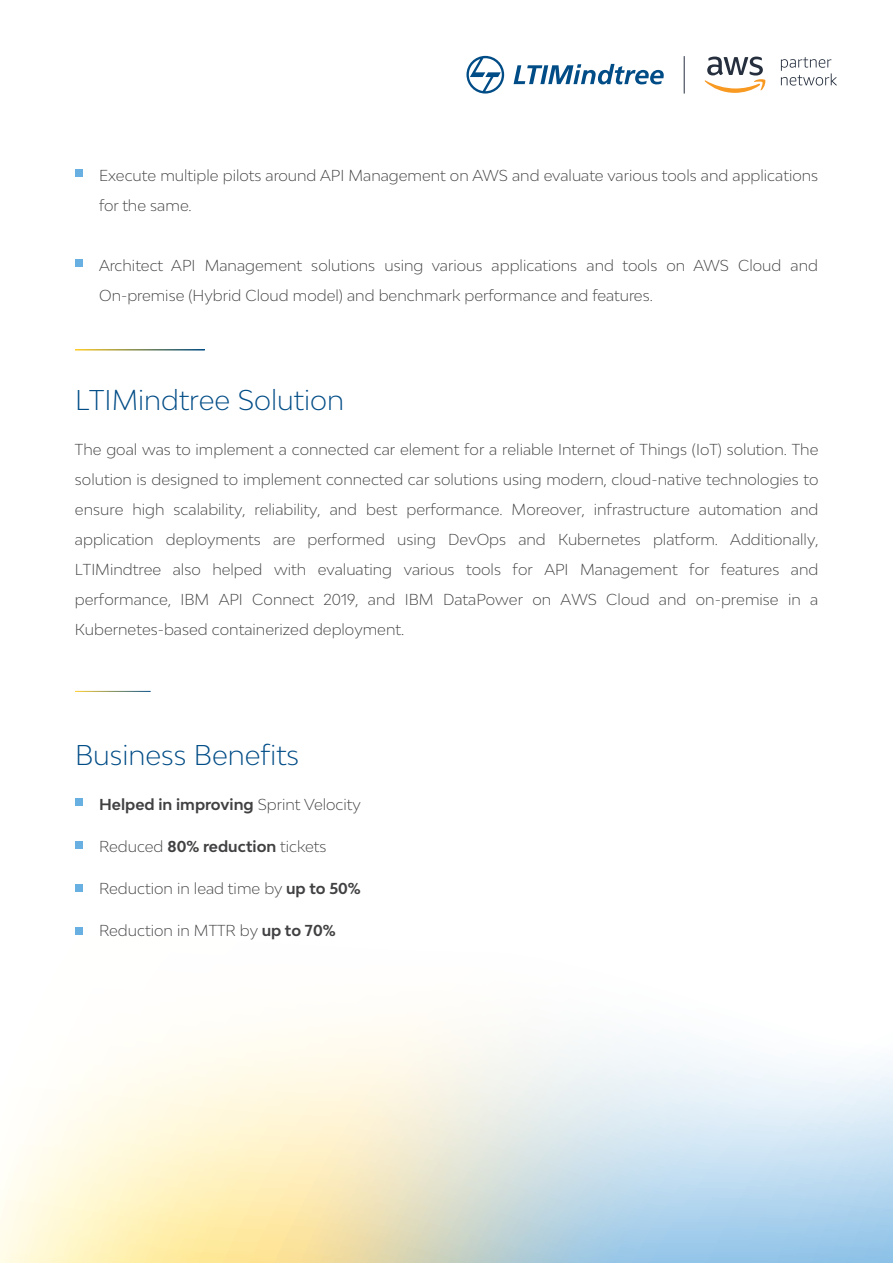
<style>
.page{position:relative;width:893px;height:1263px;background:#fff}
.page>*{position:absolute;margin:0;border:0;box-sizing:border-box;transform-origin:0 0}
.t1{font:300 27px "Bw Modelica";color:#004c86}
.t2{font:300 15px/30px "Bw Modelica";color:#414042}
.t3{font:700 15px "Bw Modelica";color:#414042}
.s1{font-weight:300}
.s2{font-weight:700}
</style>
<div class="page">
<svg style="left:0;top:798px;width:893px;height:465px"></svg>
<svg style="left:704px;top:57px;width:62px;height:36px"></svg>
<svg style="left:781px;top:57px;width:56px;height:29px"></svg>
<svg style="left:466px;top:56px;width:38px;height:38px"></svg>
<svg style="left:514px;top:64px;width:150px;height:20px"></svg>
<hr style="left:684px;top:56px;width:1px;height:38px;background:#252f3e">
<div style="left:75px;top:169px;width:8px;height:8px;background:#68b0e1"></div>
<div style="left:75px;top:259px;width:8px;height:8px;background:#68b0e1"></div>
<div style="left:75px;top:798px;width:7px;height:7px;background:#68b0e1"></div>
<div style="left:75px;top:841px;width:7px;height:7px;background:#68b0e1"></div>
<div style="left:75px;top:884px;width:7px;height:7px;background:#68b0e1"></div>
<div style="left:75px;top:927px;width:7px;height:7px;background:#68b0e1"></div>
<p class="t2" style="left:99px;top:160px;width:721px">Execute multiple pilots around API Management on AWS and evaluate various tools and applications for the same.</p>
<p class="t2" style="left:99px;top:250px;width:720px">Architect API Management solutions using various applications and tools on AWS Cloud and<br>On-premise (Hybrid Cloud model) and benchmark performance and features.</p>
<h1 class="t1" style="left:75px;top:382px;width:271px">LTIMindtree Solution</h1>
<p class="t2" style="left:75px;top:434px;width:745px;text-align:justify">The goal was to implement a connected car element for a reliable Internet of Things (IoT) solution. The solution is designed to implement connected car solutions using modern, cloud-native technologies to ensure high scalability, reliability, and best performance. Moreover, infrastructure automation and application deployments are performed using DevOps and Kubernetes platform. Additionally, LTIMindtree also helped with evaluating various tools for API Management for features and performance, IBM API Connect 2019, and IBM DataPower on AWS Cloud and on-premise in a Kubernetes-based containerized deployment.</p>
<h1 class="t1" style="left:75px;top:737px;width:226px">Business Benefits</h1>
<p class="t3" style="left:99px;top:794px;width:263px">Helped in improving <span class="s1">Sprint Velocity</span></p>
<p class="t2" style="left:99px;top:831px;width:229px">Reduced <span class="s2">80% reduction</span> tickets</p>
<p class="t2" style="left:99px;top:873px;width:263px">Reduction in lead time by <span class="s2">up to 50%</span></p>
<p class="t2" style="left:99px;top:915px;width:238px">Reduction in MTTR by <span class="s2">up to 70%</span></p>
</div>
